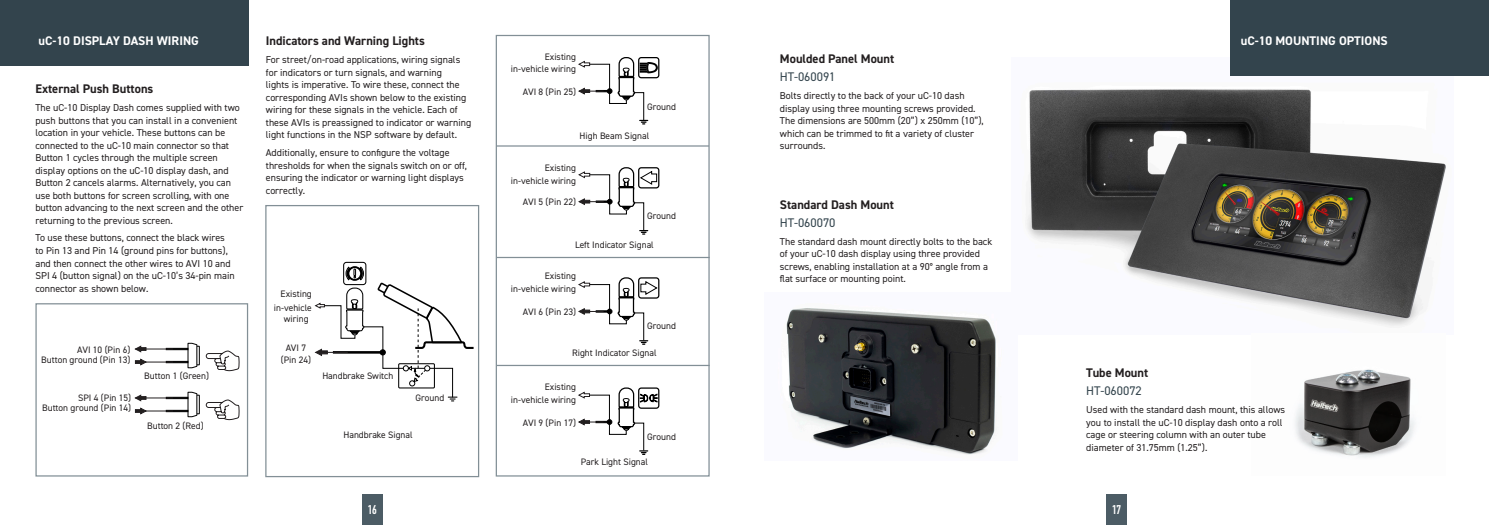
<style>
.page{position:relative;width:1489px;height:525px;background:#fff}
.page>*{position:absolute;margin:0;border:0;box-sizing:border-box;transform-origin:0 0}
.Body_Copy{font:700 12.5px "DIN2014";color:#231f20}
.page_Header_-_White{font:700 12.5px "DIN2014";color:#fff}
.Body_Copy-2{font:12.5px "DIN2014";color:#33444d}
.t1{font:700 12.5px "DIN Condensed";color:#fff}
.Body_Copy-3{font:10px/12.5px "DIN2014";color:#231f20}
.Body_Copy-4{font:9.38px "DIN2014";color:#231f20}
</style>
<div class="page">
<div style="left:1106px;top:494px;width:20px;height:30px;background:#4c5c65"></div>
<div style="left:0;top:0;width:248px;height:66px;background:#33444d"></div>
<div style="left:362px;top:494px;width:20px;height:30px;background:#4c5c65"></div>
<div style="left:196px;top:345px;width:4px;height:20px;border:1px solid #000"></div>
<svg style="left:166px;top:342px;width:32px;height:27px"></svg>
<hr style="left:135px;top:348px;width:38px;height:1px;background:#231f20">
<svg style="left:135px;top:346px;width:11px;height:6px"></svg>
<hr style="left:135px;top:361px;width:38px;height:1px;background:#231f20">
<svg style="left:135px;top:359px;width:11px;height:6px"></svg>
<div style="left:196px;top:394px;width:4px;height:20px;border:1px solid #000"></div>
<svg style="left:166px;top:391px;width:32px;height:26px"></svg>
<hr style="left:135px;top:397px;width:38px;height:1px;background:#231f20">
<svg style="left:135px;top:394px;width:11px;height:7px"></svg>
<hr style="left:135px;top:410px;width:38px;height:1px;background:#231f20">
<svg style="left:135px;top:407px;width:11px;height:7px"></svg>
<svg style="left:205px;top:350px;width:35px;height:70px"></svg>
<div style="left:638px;top:57px;width:21px;height:21px;border:1px solid #000;border-radius:3px"></div>
<svg style="left:578px;top:57px;width:79px;height:67px"></svg>
<div style="left:638px;top:167px;width:21px;height:21px;border:1px solid #000;border-radius:3px"></div>
<svg style="left:578px;top:167px;width:79px;height:67px"></svg>
<div style="left:638px;top:277px;width:21px;height:21px;border:1px solid #000;border-radius:3px"></div>
<svg style="left:578px;top:277px;width:79px;height:67px"></svg>
<div style="left:638px;top:387px;width:21px;height:21px;border:1px solid #000;border-radius:3px"></div>
<svg style="left:578px;top:387px;width:79px;height:67px"></svg>
<div style="left:495px;top:35px;width:214px;height:441px;border:1px solid #828f96"></div>
<svg style="left:314px;top:261px;width:160px;height:140px"></svg>
<div style="left:265px;top:205px;width:214px;height:272px;border:1px solid #828f96"></div>
<img style="left:1026px;top:89px;width:420px;height:238px">
<div style="left:1230px;top:0;width:258px;height:76px;background:#33444d"></div>
<img style="left:1295px;top:369px;width:121px;height:89px">
<img style="left:786px;top:308px;width:211px;height:147px">
<hr style="left:496px;top:145px;width:213px;height:1px;background:#828f96">
<hr style="left:497px;top:257px;width:212px;height:1px;background:#828f96">
<hr style="left:497px;top:364px;width:212px;height:2px;background:#828f96">
<div style="left:35px;top:303px;width:213px;height:173px;border:1px solid #828f96"></div>
<p class="page_Header_-_White" style="left:39px;top:33px;width:162px">uC-10 DISPLAY DASH WIRING</p>
<p class="Body_Copy" style="left:35px;top:80px;width:119px">External Push Buttons</p>
<p class="Body_Copy-3" style="left:35px;top:101px;width:209px">The uC-10 Display Dash comes supplied with two push buttons that you can install in a convenient location in your vehicle. These buttons can be connected to the uC-10 main connector so that Button 1 cycles through the multiple screen display options on the uC-10 display dash, and Button 2 cancels alarms. Alternatively, you can use both buttons for screen scrolling, with one button advancing to the next screen and the other returning to the previous screen.</p>
<p class="Body_Copy-3" style="left:35px;top:231px;width:201px">To use these buttons, connect the black wires to Pin 13 and Pin 14 (ground pins for buttons), and then connect the other wires to AVI 10 and SPI 4 (button signal) on the uC-10’s 34-pin main connector as shown below.</p>
<p class="Body_Copy" style="left:266px;top:33px;width:160px">Indicators and Warning Lights</p>
<p class="Body_Copy-3" style="left:266px;top:53px;width:207px">For street/on-road applications, wiring signals for indicators or turn signals, and warning<br>lights is imperative. To wire these, connect the corresponding AVIs shown below to the existing wiring for these signals in the vehicle. Each of these AVIs is preassigned to indicator or warning light functions in the NSP software by default.</p>
<p class="Body_Copy-3" style="left:266px;top:146px;width:203px">Additionally, ensure to configure the voltage thresholds for when the signals switch on or off, ensuring the indicator or warning light displays correctly.</p>
<p class="Body_Copy-4" style="left:281px;top:288px;width:33px">Existing</p>
<p class="Body_Copy-4" style="left:274px;top:301px;width:39px">in-vehicle</p>
<p class="Body_Copy-4" style="left:284px;top:312px;width:26px">wiring</p>
<p class="Body_Copy-4" style="left:545px;top:50px;width:33px">Existing</p>
<p class="Body_Copy-4" style="left:511px;top:63px;width:67px">in-vehicle wiring</p>
<p class="Body_Copy-4" style="left:523px;top:86px;width:55px">AVI 8 (Pin 25)</p>
<p class="Body_Copy-4" style="left:647px;top:101px;width:30px">Ground</p>
<p class="Body_Copy-4" style="left:579px;top:130px;width:71px">High Beam Signal</p>
<p class="Body_Copy-4" style="left:545px;top:162px;width:33px">Existing</p>
<p class="Body_Copy-4" style="left:511px;top:174px;width:67px">in-vehicle wiring</p>
<p class="Body_Copy-4" style="left:523px;top:196px;width:55px">AVI 5 (Pin 22)</p>
<p class="Body_Copy-4" style="left:647px;top:210px;width:30px">Ground</p>
<p class="Body_Copy-4" style="left:575px;top:238px;width:80px">Left Indicator Signal</p>
<p class="Body_Copy-4" style="left:545px;top:270px;width:33px">Existing</p>
<p class="Body_Copy-4" style="left:511px;top:283px;width:67px">in-vehicle wiring</p>
<p class="Body_Copy-4" style="left:523px;top:306px;width:55px">AVI 6 (Pin 23)</p>
<p class="Body_Copy-4" style="left:647px;top:320px;width:30px">Ground</p>
<p class="Body_Copy" style="left:780px;top:51px;width:116px">Moulded Panel Mount</p>
<p class="Body_Copy-2" style="left:780px;top:69px;width:57px">HT-060091</p>
<p class="Body_Copy-3" style="left:780px;top:89px;width:205px">Bolts directly to the back of your uC-10 dash display using three mounting screws provided.<br>The dimensions are 500mm (20”) x 250mm (10”), which can be trimmed to fit a variety of cluster surrounds.</p>
<p class="Body_Copy" style="left:780px;top:196px;width:115px">Standard Dash Mount</p>
<p class="Body_Copy-2" style="left:780px;top:215px;width:57px">HT-060070</p>
<p class="Body_Copy-3" style="left:780px;top:235px;width:214px">The standard dash mount directly bolts to the back of your uC-10 dash display using three provided screws, enabling installation at a 90° angle from a flat surface or mounting point.</p>
<p class="page_Header_-_White" style="left:1240px;top:33px;width:148px">uC-10 MOUNTING OPTIONS</p>
<p class="Body_Copy-4" style="left:77px;top:344px;width:55px">AVI 10 (Pin 6)</p>
<p class="Body_Copy-4" style="left:41px;top:354px;width:91px">Button ground (Pin 13)</p>
<p class="Body_Copy-4" style="left:286px;top:341px;width:22px">AVI 7</p>
<p class="Body_Copy-4" style="left:281px;top:353px;width:32px">(Pin 24)</p>
<p class="Body_Copy-4" style="left:572px;top:347px;width:86px">Right Indicator Signal</p>
<p class="Body_Copy-4" style="left:78px;top:392px;width:55px">SPI 4 (Pin 15)</p>
<p class="Body_Copy-4" style="left:42px;top:402px;width:91px">Button ground (Pin 14)</p>
<p class="Body_Copy-4" style="left:144px;top:370px;width:66px">Button 1 (Green)</p>
<p class="Body_Copy-4" style="left:147px;top:419px;width:58px">Button 2 (Red)</p>
<p class="Body_Copy-4" style="left:322px;top:370px;width:72px">Handbrake Switch</p>
<p class="Body_Copy-4" style="left:415px;top:392px;width:30px">Ground</p>
<p class="Body_Copy-4" style="left:343px;top:429px;width:71px">Handbrake Signal</p>
<p class="Body_Copy-4" style="left:545px;top:381px;width:33px">Existing</p>
<p class="Body_Copy-4" style="left:511px;top:393px;width:67px">in-vehicle wiring</p>
<p class="Body_Copy-4" style="left:523px;top:416px;width:55px">AVI 9 (Pin 17)</p>
<p class="Body_Copy-4" style="left:647px;top:430px;width:30px">Ground</p>
<p class="Body_Copy" style="left:1086px;top:364px;width:63px">Tube Mount</p>
<p class="Body_Copy-2" style="left:1086px;top:383px;width:57px">HT-060072</p>
<p class="Body_Copy-3" style="left:1086px;top:403px;width:200px">Used with the standard dash mount, this allows you to install the uC-10 display dash onto a roll cage or steering column with an outer tube diameter of 31.75mm (1.25”).</p>
<p class="Body_Copy-4" style="left:581px;top:455px;width:69px">Park Light Signal</p>
<p class="t1" style="left:368px;top:501px;width:10px">16</p>
<p class="t1" style="left:1112px;top:501px;width:10px">17</p>
</div>
